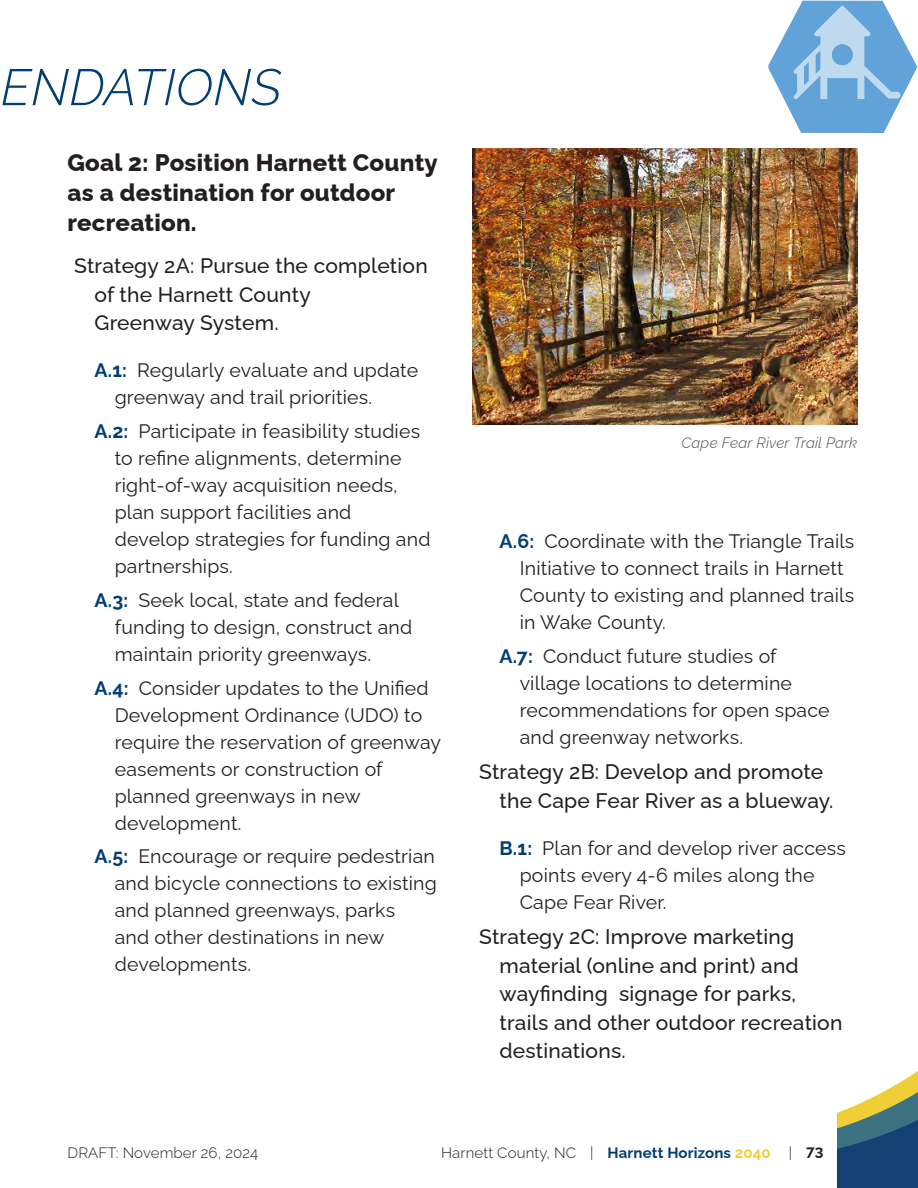
<style>
.page{position:relative;width:918px;height:1188px;background:#fff}
.page>*{position:absolute;margin:0;border:0;box-sizing:border-box;transform-origin:0 0}
.t1{font:italic 300 51px "Raleway";letter-spacing:.01em;color:#003e74}
.t2{font:800 24px/30px "Raleway";letter-spacing:.01em;color:#231f20}
.t3{font:500 21px/28.5px "Raleway";letter-spacing:.01em;color:#231f20}
.t4{font:19.5px/27px "Raleway";letter-spacing:.01em;color:#231f20}
.t5{font:300 15px "Raleway";letter-spacing:.01em;color:#231f20}
.Captions__Sources__right{font:italic 300 15px "Raleway";letter-spacing:.01em;color:#4b4c4d}
.s1{font-weight:700;color:#003e74}
.s2{font-weight:700;color:#efce38}
.s3{font-weight:700}
</style>
<div class="page">
<svg style="left:837px;top:1071px;width:81px;height:117px"></svg>
<svg style="left:768px;top:1px;width:149px;height:132px"></svg>
<img style="left:472px;top:148px;width:385px;height:276px">
<h1 class="t1" style="left:1px;top:47px;width:282px">ENDATIONS</h1>
<p class="t2" style="left:68px;top:145px;width:372px">Goal 2: Position Harnett County as a destination for outdoor recreation.</p>
<p class="t3" style="left:94px;top:249px;width:335px;text-indent:-20px">Strategy 2A: Pursue the completion of the Harnett County<br>Greenway System.</p>
<p class="t4" style="left:115px;top:355px;width:305px;text-indent:-20px"><span class="s1">A.1:</span> Regularly evaluate and update greenway and trail priorities.</p>
<p class="t4" style="left:115px;top:416px;width:317px;text-indent:-20px"><span class="s1">A.2:</span> Participate in feasibility studies to refine alignments, determine right-of-way acquisition needs, plan support facilities and develop strategies for funding and partnerships.</p>
<p class="t4" style="left:115px;top:584px;width:299px;text-indent:-20px"><span class="s1">A.3:</span> Seek local, state and federal funding to design, construct and maintain priority greenways.</p>
<p class="t4" style="left:115px;top:672px;width:328px;text-indent:-20px"><span class="s1">A.4:</span> Consider updates to the Unified<br>Development Ordinance (UDO) to require the reservation of greenway easements or construction of planned greenways in new development.</p>
<p class="t4" style="left:115px;top:841px;width:324px;text-indent:-20px"><span class="s1">A.5:</span> Encourage or require pedestrian and bicycle connections to existing and planned greenways, parks<br>and other destinations in new developments.</p>
<p class="Captions__Sources__right" style="left:682px;top:430px;width:177px">Cape Fear River Trail Park</p>
<p class="t4" style="left:520px;top:526px;width:336px;text-indent:-20px"><span class="s1">A.6:</span> Coordinate with the Triangle Trails Initiative to connect trails in Harnett County to existing and planned trails in Wake County.</p>
<p class="t4" style="left:520px;top:640px;width:311px;text-indent:-20px"><span class="s1">A.7:</span> Conduct future studies of village locations to determine recommendations for open space and greenway networks.</p>
<p class="t3" style="left:499px;top:755px;width:335px;text-indent:-20px">Strategy 2B: Develop and promote the Cape Fear River as a blueway.</p>
<p class="t4" style="left:520px;top:832px;width:328px;text-indent:-20px"><span class="s1">B.1:</span> Plan for and develop river access points every 4-6 miles along the<br>Cape Fear River.</p>
<p class="t3" style="left:499px;top:920px;width:345px;text-indent:-20px">Strategy 2C: Improve marketing material (online and print) and wayfinding signage for parks, trails and other outdoor recreation destinations.</p>
<p class="t5" style="left:68px;top:1141px;width:192px">DRAFT: November 26, 2024</p>
<p class="t5" style="left:441px;top:1141px;width:384px">Harnett County, NC | <span class="s1">Harnett Horizons</span> <span class="s2">2040</span> | <span class="s3">73</span></p>
</div>
